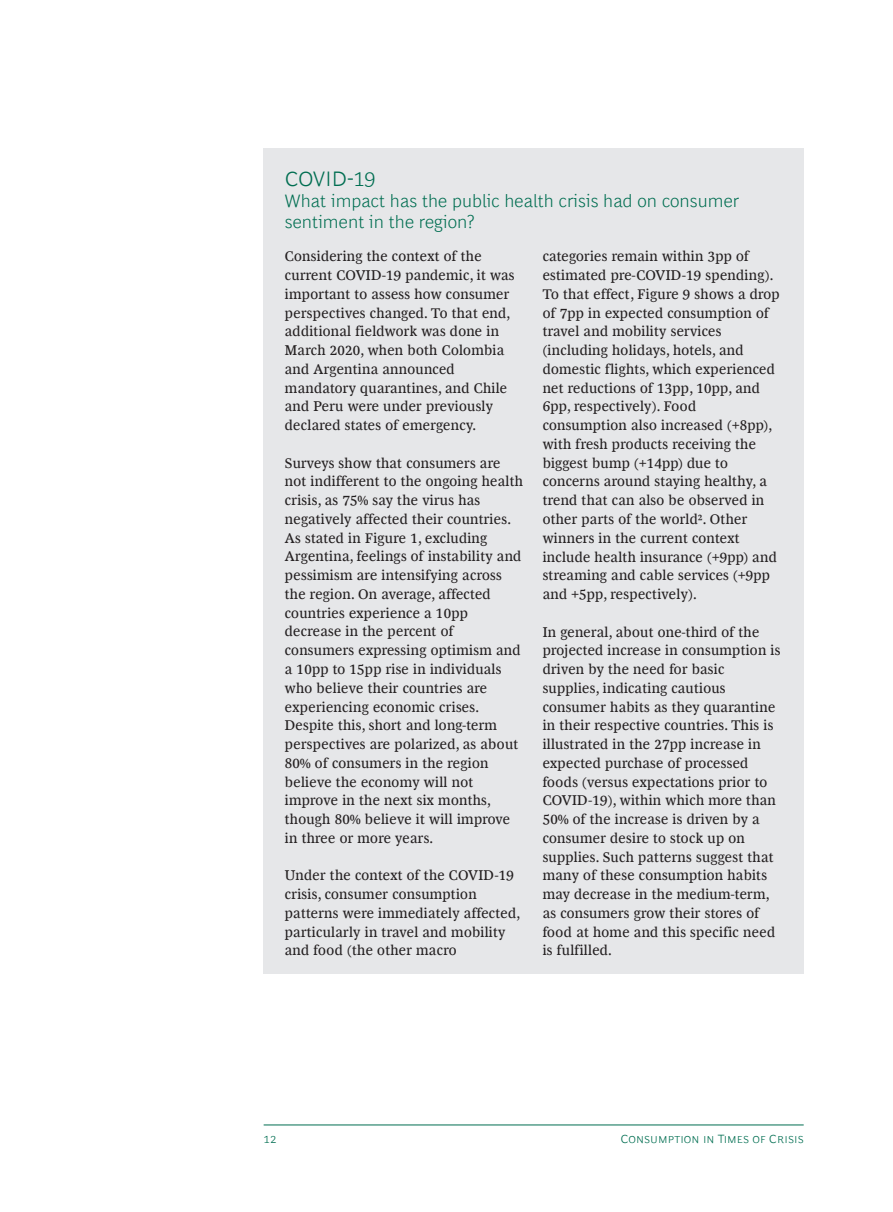
<style>
.page{position:relative;width:893px;height:1212px;background:#fff}
.page>*{position:absolute;margin:0;border:0;box-sizing:border-box;transform-origin:0 0}
.t1{font:300 21px "Henderson BCG Sans";letter-spacing:.005em;color:#006e51}
.t2{font:300 18px/21px "Henderson BCG Sans";letter-spacing:.005em;color:#006e51}
.t3{font:14.25px/18.8px "Henderson BCG Serif";letter-spacing:.02em;color:#231f20}
.t4{font:300 12px "Henderson BCG Sans";letter-spacing:.005em;color:#006e51}
</style>
<div class="page">
<hr style="left:264px;top:1125px;width:540px;height:1px;background:#006e51">
<div style="left:264px;top:149px;width:540px;height:825px;background:#e6e7e9"></div>
<h1 class="t1" style="left:285px;top:163px;width:92px">COVID-19</h1>
<p class="t2" style="left:285px;top:188px;width:456px">What impact has the public health crisis had on consumer sentiment in the region?</p>
<p class="t3" style="left:285px;top:246px;width:231px">Considering the context of the current COVID-19 pandemic, it was important to assess how consumer perspectives changed. To that end, additional fieldwork was done in<br>March 2020, when both Colombia and Argentina announced mandatory quarantines, and Chile and Peru were under previously declared states of emergency.</p>
<p class="t3" style="left:285px;top:452px;width:239px">Surveys show that consumers are not indifferent to the ongoing health crisis, as 75% say the virus has negatively affected their countries.<br>As stated in Figure 1, excluding<br>Argentina, feelings of instability and pessimism are intensifying across the region. On average, affected countries experience a 10pp decrease in the percent of consumers expressing optimism and a 10pp to 15pp rise in individuals who believe their countries are experiencing economic crises.<br>Despite this, short and long-term perspectives are polarized, as about<br>80% of consumers in the region believe the economy will not improve in the next six months, though 80% believe it will improve in three or more years.</p>
<p class="t3" style="left:285px;top:865px;width:237px">Under the context of the COVID-19 crisis, consumer consumption patterns were immediately affected, particularly in travel and mobility and food (the other macro</p>
<p class="t3" style="left:543px;top:246px;width:238px">categories remain within 3pp of estimated pre-COVID-19 spending).<br>To that effect, Figure 9 shows a drop of 7pp in expected consumption of travel and mobility services (including holidays, hotels, and domestic flights, which experienced net reductions of 13pp, 10pp, and<br>6pp, respectively). Food consumption also increased (+8pp), with fresh products receiving the biggest bump (+14pp) due to concerns around staying healthy, a trend that can also be observed in other parts of the world2. Other winners in the current context include health insurance (+9pp) and streaming and cable services (+9pp and +5pp, respectively).</p>
<p class="t3" style="left:543px;top:621px;width:239px">In general, about one-third of the projected increase in consumption is driven by the need for basic supplies, indicating cautious consumer habits as they quarantine in their respective countries. This is illustrated in the 27pp increase in expected purchase of processed foods (versus expectations prior to<br>COVID-19), within which more than<br>50% of the increase is driven by a consumer desire to stock up on supplies. Such patterns suggest that many of these consumption habits may decrease in the medium-term, as consumers grow their stores of food at home and this specific need is fulfilled.</p>
<p class="t4" style="left:264px;top:1129px;width:14px">12</p>
<p class="t4" style="left:621px;top:1129px;width:184px">Consumption in Times of Crisis</p>
</div>
